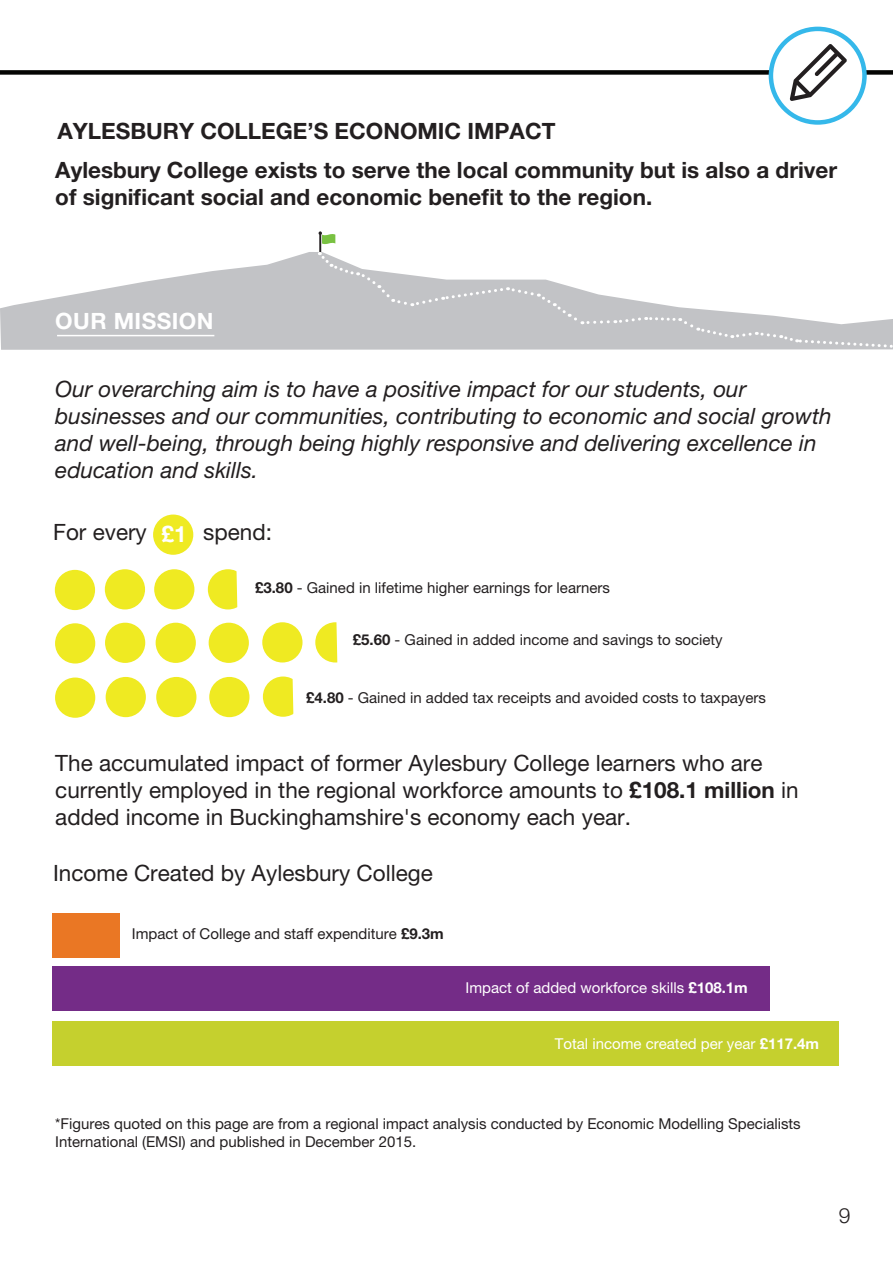
<style>
.page{position:relative;width:893px;height:1263px;background:#fff}
.page>*{position:absolute;margin:0;border:0;box-sizing:border-box;transform-origin:0 0}
.t1{font:22.5px/27px "Helvetica Neue LT Pro";color:#231f20}
.t2{font:italic 22.5px/27px "Helvetica Neue LT Pro";color:#231f20}
.t3{font:700 22.5px/27px "Helvetica Neue LT Pro";color:#231f20}
.t4{font:700 22.5px "Helvetica Neue LT Pro";letter-spacing:.02em;color:#fff}
.t5{font:300 21px "Helvetica Neue LT Pro";color:#231f20}
.t6{font:15px/18px "Helvetica Neue LT Pro";color:#231f20}
.t7{font:15px "Helvetica Neue LT Pro";color:#fff}
.s1{font-weight:700}
</style>
<div class="page">
<div style="left:52px;top:1021px;width:786px;height:45px;background:#c5d02e"></div>
<div style="left:52px;top:913px;width:67px;height:45px;background:#ea7724"></div>
<div style="left:52px;top:966px;width:717px;height:45px;background:#742c87"></div>
<div style="left:0;top:70px;width:893px;height:5px;background:#040503"></div>
<div style="left:771px;top:29px;width:93px;height:93px;background:#fff;border-radius:50%"></div>
<div style="left:769px;top:27px;width:98px;height:98px;border:4px solid #35b8ea;border-radius:50%"></div>
<svg style="left:790px;top:44px;width:57px;height:57px"></svg>
<div style="left:55px;top:570px;width:40px;height:40px;background:#efea22;border-radius:50%"></div>
<div style="left:105px;top:569px;width:40px;height:40px;background:#efea22;border-radius:50%"></div>
<div style="left:154px;top:569px;width:40px;height:40px;background:#efea22;border-radius:50%"></div>
<div style="left:208px;top:569px;width:40px;height:40px;background:#efea22;border-radius:50%"></div>
<div style="left:55px;top:623px;width:40px;height:40px;background:#efea22;border-radius:50%"></div>
<div style="left:105px;top:623px;width:40px;height:40px;background:#efea22;border-radius:50%"></div>
<div style="left:156px;top:623px;width:40px;height:40px;background:#efea22;border-radius:50%"></div>
<div style="left:209px;top:623px;width:40px;height:40px;background:#efea22;border-radius:50%"></div>
<div style="left:262px;top:622px;width:40px;height:40px;background:#efea22;border-radius:50%"></div>
<div style="left:315px;top:622px;width:41px;height:40px;background:#efea22;border-radius:50%"></div>
<div style="left:55px;top:677px;width:40px;height:41px;background:#efea22;border-radius:50%"></div>
<div style="left:106px;top:677px;width:40px;height:40px;background:#efea22;border-radius:50%"></div>
<div style="left:156px;top:677px;width:40px;height:40px;background:#efea22;border-radius:50%"></div>
<div style="left:209px;top:677px;width:40px;height:40px;background:#efea22;border-radius:50%"></div>
<div style="left:263px;top:676px;width:40px;height:41px;background:#efea22;border-radius:50%"></div>
<svg style="left:236px;top:571px;width:12px;height:37px"></svg>
<svg style="left:336px;top:622px;width:20px;height:41px"></svg>
<svg style="left:293px;top:679px;width:10px;height:35px"></svg>
<div style="left:153px;top:514px;width:40px;height:41px;background:#efea22;border-radius:50%"></div>
<svg style="left:0;top:252px;width:893px;height:98px;fill:#c2c3c6"></svg>
<svg style="left:311px;top:231px;width:582px;height:118px"></svg>
<hr style="left:57px;top:335px;width:157px;height:1px;background:#fff">
<p class="t3" style="left:57px;top:117px;width:499px">AYLESBURY COLLEGE’S ECONOMIC IMPACT</p>
<p class="t3" style="left:55px;top:156px;width:783px">Aylesbury College exists to serve the local community but is also a driver of significant social and economic benefit to the region.</p>
<p class="t4" style="left:55px;top:307px;width:160px">OUR MISSION</p>
<p class="t2" style="left:55px;top:375px;width:778px">Our overarching aim is to have a positive impact for our students, our businesses and our communities, contributing to economic and social growth and well-being, through being highly responsive and delivering excellence in education and skills.</p>
<p class="t1" style="left:53px;top:518px;width:95px">For every</p>
<p class="t1" style="left:203px;top:518px;width:70px">spend:</p>
<p class="t6" style="left:255px;top:578px;width:356px"><span class="s1">£3.80</span> - Gained in lifetime higher earnings for learners</p>
<p class="t6" style="left:353px;top:631px;width:371px"><span class="s1">£5.60</span> - Gained in added income and savings to society</p>
<p class="t4" style="left:162px;top:520px;width:27px">£1</p>
<p class="t6" style="left:306px;top:688px;width:461px"><span class="s1">£4.80</span> - Gained in added tax receipts and avoided costs to taxpayers</p>
<p class="t1" style="left:55px;top:749px;width:745px">The accumulated impact of former Aylesbury College learners who are currently employed in the regional workforce amounts to <span class="s1">£108.1 million</span> in added income in Buckinghamshire's economy each year.</p>
<p class="t1" style="left:53px;top:860px;width:381px">Income Created by Aylesbury College</p>
<p class="t6" style="left:132px;top:924px;width:313px">Impact of College and staff expenditure <span class="s1">£9.3m</span></p>
<p class="t7" style="left:466px;top:979px;width:284px">Impact of added workforce skills <span class="s1">£108.1m</span></p>
<p class="t7" style="left:555px;top:1035px;width:266px">Total income created per year <span class="s1">£117.4m</span></p>
<p class="t6" style="left:55px;top:1114px;width:747px">*Figures quoted on this page are from a regional impact analysis conducted by Economic Modelling Specialists<br>International (EMSI) and published in December 2015.</p>
<h2 class="t5" style="left:839px;top:1202px;width:13px">9</h2>
</div>
